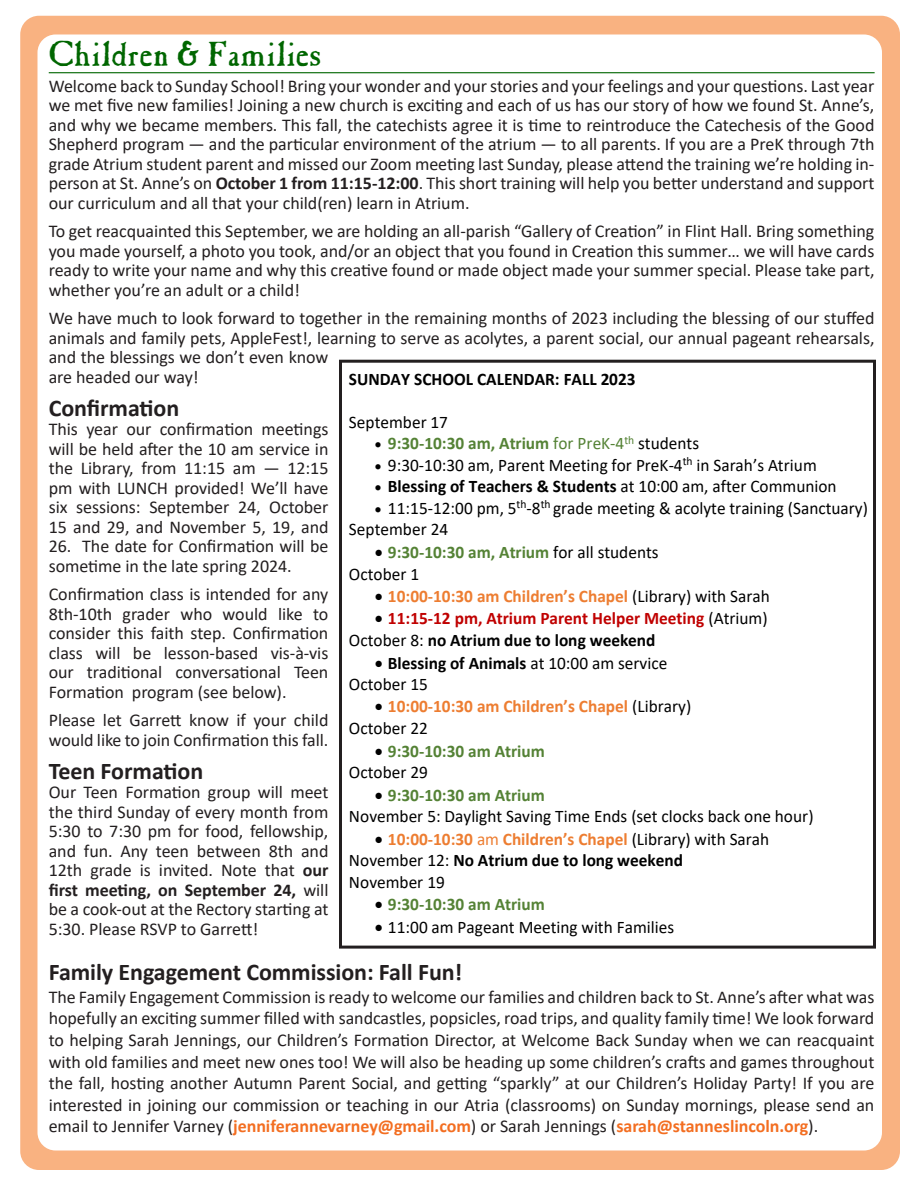
<style>
.page{position:relative;width:918px;height:1188px;background:#fff}
.page>*{position:absolute;margin:0;border:0;box-sizing:border-box;transform-origin:0 0}
.Header_1{font:36px "Caslon Antique";color:#060}
.Continued_on{font:700 24px "Calibri";letter-spacing:-.005em;color:#231f20}
.Article_no_space_bef{font:700 24px "Calibri";letter-spacing:-.005em;color:#231f20}
.Continued_on-2{font:18px/19.5px "Calibri";letter-spacing:-.005em;color:#231f20;text-align:justify}
.Article_no_space_bef-2{font:18px/19.5px "Calibri";letter-spacing:-.005em;color:#231f20;text-align:justify}
.t1{font:17.7px/21.6px "Calibri";color:#000}
.t2{font:700 17.7px/21.8px "Calibri";letter-spacing:-.005em;color:#ed7d31}
.t3{font:700 17.7px/21.6px "Calibri";color:#548235}
.t4{font:700 17.7px "Calibri";color:#000}
.t5{font:700 17.7px/21.8px "Calibri";color:#c00000}
.s1{font-weight:700}
.s2{font-weight:700;color:#f36e21}
.s3{color:#000}
.s4{font-weight:400}
.s5{font-weight:400;color:#000}
.s6{font-weight:700;color:#548235}
.s7{font-weight:700;color:#ed7d31}
.s8{color:#ed7d31}
</style>
<div class="page">
<div style="left:20px;top:16px;width:880px;height:1154px;background:#f9b281;border-radius:19px"></div>
<div style="left:38px;top:34px;width:844px;height:1116px;background:#fff;border-radius:18px"></div>
<hr style="left:49px;top:72px;width:826px;height:1px;background:#060">
<div style="left:339px;top:360px;width:537px;height:589px;border:3px solid #231f20"></div>
<p class="Header_1" style="left:49px;top:38px;width:274px">Children &amp; Families</p>
<p class="Continued_on-2" style="left:49px;top:75px;width:827px">Welcome back to Sunday School! Bring your wonder and your stories and your feelings and your questions. Last year we met five new families! Joining a new church is exciting and each of us has our story of how we found St. Anne’s, and why we became members. This fall, the catechists agree it is time to reintroduce the Catechesis of the Good Shepherd program — and the particular environment of the atrium — to all parents. If you are a PreK through 7th grade Atrium student parent and missed our Zoom meeting last Sunday, please attend the training we’re holding in&shy;person at St. Anne’s on <span class="s1">October 1 from 11:15-12:00</span>. This short training will help you better understand and support our curriculum and all that your child(ren) learn in Atrium.</p>
<p class="Continued_on-2" style="left:49px;top:221px;width:827px">To get reacquainted this September, we are holding an all-parish “Gallery of Creation” in Flint Hall. Bring something you made yourself, a photo you took, and/or an object that you found in Creation this summer… we will have cards ready to write your name and why this creative found or made object made your summer special. Please take part, whether you’re an adult or a child!</p>
<p class="Continued_on-2" style="left:49px;top:308px;width:827px;text-align:left">We have much to look forward to together in the remaining months of 2023 including the blessing of our stuffed animals and family pets, AppleFest!, learning to serve as acolytes, a parent social, our annual pageant rehearsals, and the blessings we don’t even know<br>are headed our way!</p>
<p class="Article_no_space_bef" style="left:49px;top:391px;width:132px">Confirmation</p>
<p class="Article_no_space_bef-2" style="left:49px;top:419px;width:281px">This year our confirmation meetings will be held after the 10 am service in the Library, from 11:15 am — 12:15 pm with LUNCH provided! We’ll have six sessions: September 24, October 15 and 29, and November 5, 19, and</p>
<p class="Article_no_space_bef-2" style="left:49px;top:536px;width:281px">26. The date for Confirmation will be sometime in the late spring 2024.</p>
<p class="Article_no_space_bef-2" style="left:49px;top:584px;width:281px">Confirmation class is intended for any 8th-10th grader who would like to consider this faith step. Confirmation class will be lesson-based vis-à-vis our traditional conversational Teen Formation program (see below).</p>
<p class="Article_no_space_bef-2" style="left:49px;top:710px;width:281px">Please let Garrett know if your child would like to join Confirmation this fall.</p>
<p class="Article_no_space_bef" style="left:49px;top:754px;width:156px">Teen Formation</p>
<p class="Article_no_space_bef-2" style="left:49px;top:782px;width:281px">Our Teen Formation group will meet the third Sunday of every month from 5:30 to 7:30 pm for food, fellowship, and fun. Any teen between 8th and 12th grade is invited. Note that <span class="s1">our first meeting, on September 24,</span> will be a cook-out at the Rectory starting at 5:30. Please RSVP to Garrett!</p>
<p class="Continued_on" style="left:49px;top:955px;width:415px">Family Engagement Commission: Fall Fun!</p>
<p class="Continued_on-2" style="left:49px;top:986px;width:827px;line-height:21.6px">The Family Engagement Commission is ready to welcome our families and children back to St. Anne’s after what was hopefully an exciting summer filled with sandcastles, popsicles, road trips, and quality family time! We look forward to helping Sarah Jennings, our Children’s Formation Director, at Welcome Back Sunday when we can reacquaint with old families and meet new ones too! We will also be heading up some children’s crafts and games throughout the fall, hosting another Autumn Parent Social, and getting “sparkly” at our Children’s Holiday Party! If you are interested in joining our commission or teaching in our Atria (classrooms) on Sunday mornings, please send an email to Jennifer Varney (<span class="s2">jenniferannevarney@gmail.com</span>) or Sarah Jennings (<span class="s2">sarah@stanneslincoln.org</span>).</p>
<p class="t4" style="left:349px;top:366px;width:288px">SUNDAY SCHOOL CALENDAR: FALL 2023</p>
<p class="t1" style="left:349px;top:411px;width:101px">September 17</p>
<p class="t3" style="left:375px;top:432px;width:326px"><span class="s3">•</span> 9:30-10:30 am, Atrium <span class="s4">for PreK-4</span><sup>th</sup> <span class="s5">students</span></p>
<p class="t1" style="left:375px;top:454px;width:443px">• 9:30-10:30 am, Parent Meeting for PreK-4<sup>th</sup> in Sarah’s Atrium</p>
<p class="t4" style="left:375px;top:474px;width:463px">• Blessing of Teachers &amp; Students <span class="s4">at 10:00 am, after Communion</span></p>
<p class="t1" style="left:349px;top:497px;width:521px;text-indent:26px">• 11:15-12:00 pm, 5<sup>th</sup>-8<sup>th</sup> grade meeting &amp; acolyte training (Sanctuary)<br>September 24</p>
<p class="t1" style="left:349px;top:541px;width:311px;text-indent:26px">• <span class="s6">9:30-10:30 am, Atrium</span> for all students<br>October 1</p>
<p class="t2" style="left:375px;top:585px;width:396px"><span class="s3">•</span> 10:00-10:30 am Children’s Chapel <span class="s5">(Library) with Sarah</span></p>
<p class="t5" style="left:349px;top:607px;width:420px;text-indent:26px"><span class="s3">•</span> 11:15-12 pm, Atrium Parent Helper Meeting <span class="s5">(Atrium)<br>October 8:</span> <span class="s3">no Atrium due to long weekend</span></p>
<p class="t1" style="left:349px;top:651px;width:320px;text-indent:26px">• <span class="s1">Blessing of Animals</span> at 10:00 am service<br>October 15</p>
<p class="t2" style="left:349px;top:696px;width:344px;text-indent:26px"><span class="s3">•</span> 10:00-10:30 am Children’s Chapel <span class="s5">(Library)<br>October 22</span></p>
<p class="t3" style="left:349px;top:740px;width:197px;text-indent:26px"><span class="s3">•</span> 9:30-10:30 am Atrium<br><span class="s5">October 29</span></p>
<p class="t1" style="left:349px;top:783px;width:466px;text-indent:26px">• <span class="s6">9:30-10:30 am Atrium<br></span>November 5: Daylight Saving Time Ends (set clocks back one hour)</p>
<p class="t1" style="left:349px;top:828px;width:422px;text-indent:26px">• <span class="s7">10:00-10:30</span> <span class="s8">am</span> <span class="s7">Children’s Chapel</span> (Library) with Sarah<br>November 12: <span class="s1">No Atrium due to long weekend<br></span>November 19</p>
<p class="t3" style="left:375px;top:893px;width:172px"><span class="s3">•</span> 9:30-10:30 am Atrium</p>
<p class="t1" style="left:375px;top:916px;width:301px">• 11:00 am Pageant Meeting with Families</p>
</div>
